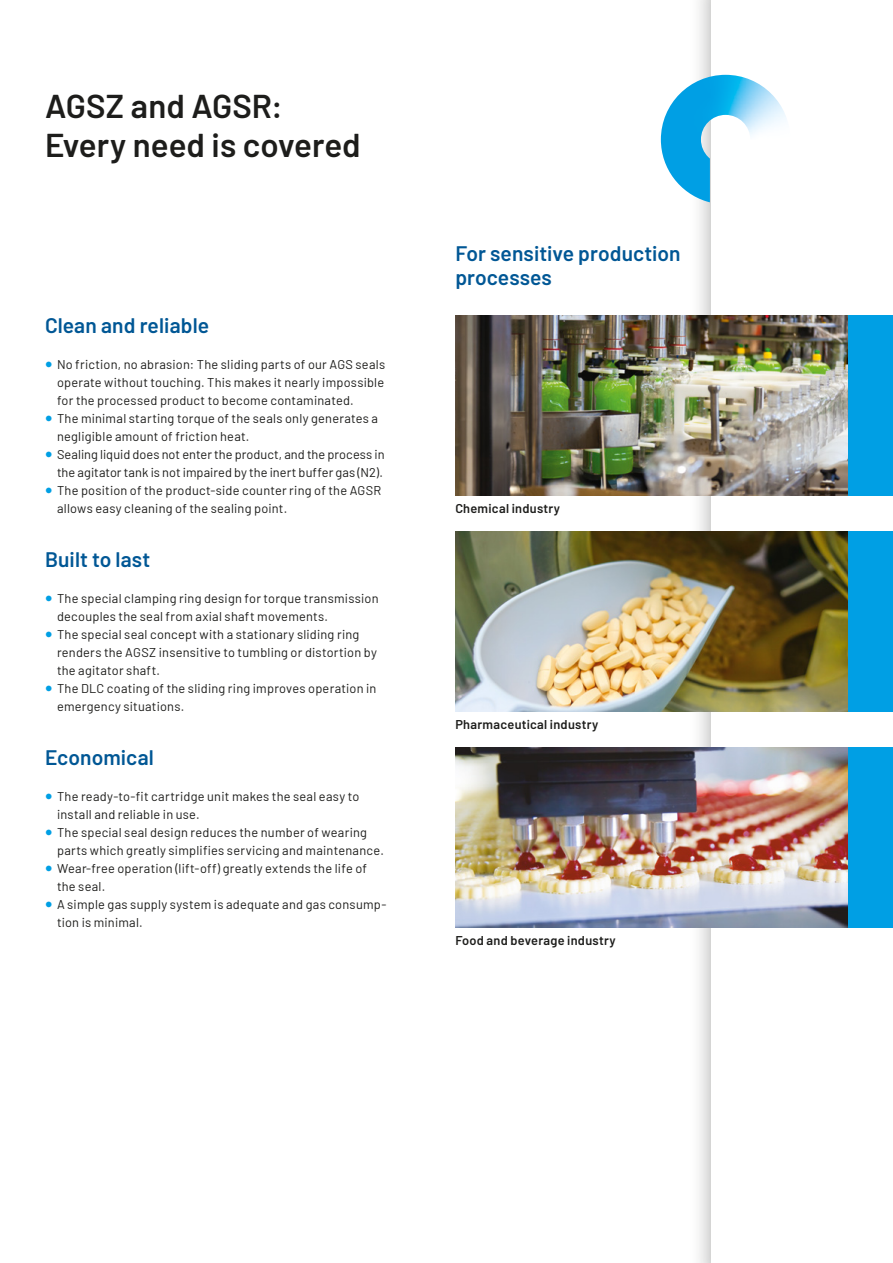
<style>
.page{position:relative;width:893px;height:1263px;background:#fff}
.page>*{position:absolute;margin:0;border:0;box-sizing:border-box;transform-origin:0 0}
.t1{font:600 33px/39px "Barlow";color:#1d1d1b}
.t2{font:600 21px/24px "Barlow";letter-spacing:.005em;color:#005795}
.t3{font:12.75px/18px "Barlow";letter-spacing:.02em;color:#1d1d1b}
.t4{font:600 12.75px "Barlow";letter-spacing:.02em;color:#1d1d1b}
.s1{font-size:24px;color:#009fe4}
</style>
<div class="page">
<div style="left:689px;top:0;width:204px;height:1263px;background:#1d1d1b;opacity:.35"></div>
<div style="left:711px;top:0;width:182px;height:1263px;background:#fff"></div>
<div style="left:780px;top:315px;width:113px;height:180px;background:#009fe4"></div>
<div style="left:780px;top:531px;width:113px;height:180px;background:#009fe4"></div>
<div style="left:780px;top:747px;width:113px;height:180px;background:#009fe4"></div>
<img style="left:661px;top:75px;width:125px;height:127px">
<img style="left:455px;top:315px;width:393px;height:180px">
<img style="left:455px;top:531px;width:393px;height:180px">
<img style="left:455px;top:747px;width:393px;height:180px">
<h1 class="t1" style="left:45px;top:84px;width:317px">AGSZ and AGSR:<br>Every need is covered</h1>
<h2 class="t2" style="left:45px;top:312px;width:166px">Clean and reliable</h2>
<p class="t3" style="left:57px;top:354px;width:330px;text-align:justify;text-indent:-12px"><span class="s1">•</span> No friction, no abrasion: The sliding parts of our AGS seals operate without touching. This makes it nearly impossible for the processed product to become contaminated.</p>
<p class="t3" style="left:57px;top:408px;width:323px;text-indent:-12px"><span class="s1">•</span> The minimal starting torque of the seals only generates a negligible amount of friction heat.</p>
<p class="t3" style="left:45px;top:444px;width:341px;text-align:right"><span class="s1">•</span> Sealing liquid does not enter the product, and the process in the agitator tank is not impaired by the inert buffer gas (N2).</p>
<p class="t3" style="left:57px;top:480px;width:326px;text-indent:-12px"><span class="s1">•</span> The position of the product-side counter ring of the AGSR allows easy cleaning of the sealing point.</p>
<h2 class="t2" style="left:45px;top:546px;width:107px">Built to last</h2>
<p class="t3" style="left:57px;top:588px;width:323px;text-indent:-12px"><span class="s1">•</span> The special clamping ring design for torque transmission decouples the seal from axial shaft movements.</p>
<p class="t3" style="left:57px;top:624px;width:321px;text-indent:-12px"><span class="s1">•</span> The special seal concept with a stationary sliding ring renders the AGSZ insensitive to tumbling or distortion by the agitator shaft.</p>
<p class="t3" style="left:57px;top:678px;width:321px;text-indent:-12px"><span class="s1">•</span> The DLC coating of the sliding ring improves operation in emergency situations.</p>
<h2 class="t2" style="left:45px;top:744px;width:110px">Economical</h2>
<p class="t3" style="left:57px;top:786px;width:304px;text-indent:-12px"><span class="s1">•</span> The ready-to-fit cartridge unit makes the seal easy to install and reliable in use.</p>
<p class="t3" style="left:57px;top:822px;width:328px;text-indent:-12px"><span class="s1">•</span> The special seal design reduces the number of wearing parts which greatly simplifies servicing and maintenance.</p>
<p class="t3" style="left:57px;top:858px;width:311px;text-indent:-12px"><span class="s1">•</span> Wear-free operation (lift-off) greatly extends the life of the seal.</p>
<p class="t3" style="left:57px;top:894px;width:331px;text-indent:-12px"><span class="s1">•</span> A simple gas supply system is adequate and gas consump&shy;tion is minimal.</p>
<h2 class="t2" style="left:455px;top:240px;width:227px">For sensitive production processes</h2>
<p class="t4" style="left:455px;top:499px;width:106px">Chemical industry</p>
<p class="t4" style="left:455px;top:715px;width:145px">Pharmaceutical industry</p>
<p class="t4" style="left:455px;top:931px;width:162px">Food and beverage industry</p>
</div>
